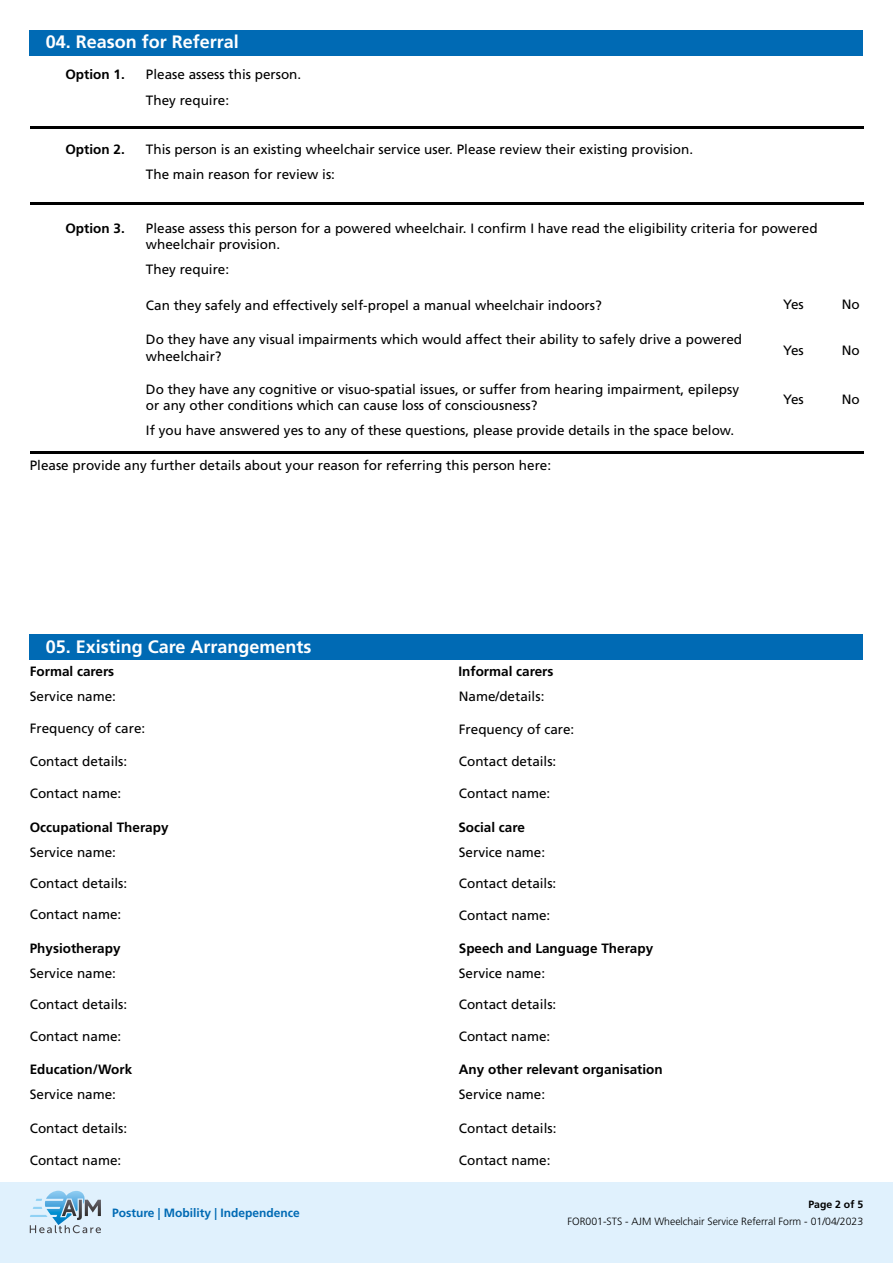
<style>
.page{position:relative;width:893px;height:1263px;background:#fff}
.page>*{position:absolute;margin:0;border:0;box-sizing:border-box;transform-origin:0 0}
.t1{font:700 18px "Frutiger LT Std";color:#fff}
.t2{font:13.5px/16.2px "Frutiger LT Std";color:#000}
.t3{font:700 13.5px "Frutiger LT Std";color:#000}
.t4{font:700 12px "Frutiger LT Std";color:#006ab4}
.t5{font:300 10.5px "Frutiger LT Std";color:#000}
.t6{font:700 10.5px "Frutiger LT Std";color:#000}
</style>
<div class="page">
<div style="left:30px;top:634px;width:833px;height:26px;background:#006ab4"></div>
<hr style="left:30px;top:126px;width:833px;height:2px;background:#000">
<hr style="left:30px;top:202px;width:833px;height:2px;background:#000">
<hr style="left:30px;top:451px;width:833px;height:2px;background:#000">
<div style="left:30px;top:30px;width:833px;height:25px;background:#006ab4"></div>
<div style="left:0;top:1182px;width:893px;height:81px;background:#e0f1fd"></div>
<svg style="left:30px;top:1190px;width:71px;height:43px"></svg>
<h1 class="t1" style="left:46px;top:31px;width:195px">04. Reason for Referral</h1>
<p class="t3" style="left:65px;top:67px;width:61px">Option 1.</p>
<p class="t2" style="left:146px;top:66px;width:157px">Please assess this person.</p>
<p class="t2" style="left:146px;top:92px;width:85px">They require:</p>
<p class="t3" style="left:65px;top:141px;width:61px">Option 2.</p>
<p class="t2" style="left:146px;top:137px;width:549px;line-height:25.5px">This person is an existing wheelchair service user. Please review their existing provision.<br>The main reason for review is:</p>
<p class="t3" style="left:65px;top:220px;width:61px">Option 3.</p>
<p class="t2" style="left:146px;top:220px;width:673px">Please assess this person for a powered wheelchair. I confirm I have read the eligibility criteria for powered wheelchair provision.</p>
<p class="t2" style="left:146px;top:262px;width:85px">They require:</p>
<p class="t2" style="left:146px;top:297px;width:457px">Can they safely and effectively self-propel a manual wheelchair indoors?</p>
<p class="t2" style="left:783px;top:297px;width:22px">Yes</p>
<p class="t2" style="left:842px;top:297px;width:19px">No</p>
<p class="t2" style="left:146px;top:332px;width:598px">Do they have any visual impairments which would affect their ability to safely drive a powered wheelchair?</p>
<p class="t2" style="left:783px;top:342px;width:22px">Yes</p>
<p class="t2" style="left:842px;top:342px;width:19px">No</p>
<p class="t2" style="left:146px;top:381px;width:595px">Do they have any cognitive or visuo-spatial issues, or suffer from hearing impairment, epilepsy or any other conditions which can cause loss of consciousness?</p>
<p class="t2" style="left:783px;top:391px;width:22px">Yes</p>
<p class="t2" style="left:842px;top:391px;width:19px">No</p>
<p class="t2" style="left:146px;top:422px;width:590px">If you have answered yes to any of these questions, please provide details in the space below.</p>
<p class="t2" style="left:30px;top:457px;width:523px">Please provide any further details about your reason for referring this person here:</p>
<h1 class="t1" style="left:46px;top:636px;width:267px">05. Existing Care Arrangements</h1>
<p class="t3" style="left:30px;top:663px;width:86px">Formal carers</p>
<p class="t2" style="left:30px;top:688px;width:88px">Service name:</p>
<p class="t2" style="left:30px;top:721px;width:117px">Frequency of care:</p>
<p class="t3" style="left:458px;top:663px;width:97px">Informal carers</p>
<p class="t2" style="left:459px;top:688px;width:87px">Name/details:</p>
<p class="t2" style="left:459px;top:721px;width:117px">Frequency of care:</p>
<p class="t2" style="left:30px;top:754px;width:99px">Contact details:</p>
<p class="t2" style="left:459px;top:754px;width:99px">Contact details:</p>
<p class="t2" style="left:30px;top:786px;width:93px">Contact name:</p>
<p class="t2" style="left:459px;top:786px;width:93px">Contact name:</p>
<p class="t3" style="left:30px;top:819px;width:140px">Occupational Therapy</p>
<p class="t3" style="left:458px;top:819px;width:68px">Social care</p>
<p class="t2" style="left:30px;top:844px;width:88px">Service name:</p>
<p class="t2" style="left:459px;top:844px;width:88px">Service name:</p>
<p class="t2" style="left:30px;top:875px;width:99px">Contact details:</p>
<p class="t2" style="left:459px;top:875px;width:99px">Contact details:</p>
<p class="t2" style="left:30px;top:907px;width:93px">Contact name:</p>
<p class="t2" style="left:459px;top:907px;width:93px">Contact name:</p>
<p class="t3" style="left:30px;top:940px;width:92px">Physiotherapy</p>
<p class="t2" style="left:30px;top:965px;width:88px">Service name:</p>
<p class="t3" style="left:459px;top:940px;width:196px">Speech and Language Therapy</p>
<p class="t2" style="left:459px;top:965px;width:88px">Service name:</p>
<p class="t2" style="left:30px;top:996px;width:99px">Contact details:</p>
<p class="t2" style="left:459px;top:996px;width:99px">Contact details:</p>
<p class="t2" style="left:30px;top:1028px;width:93px">Contact name:</p>
<p class="t2" style="left:459px;top:1028px;width:93px">Contact name:</p>
<p class="t3" style="left:30px;top:1061px;width:104px">Education/Work</p>
<p class="t2" style="left:30px;top:1086px;width:88px">Service name:</p>
<p class="t3" style="left:459px;top:1061px;width:205px">Any other relevant organisation</p>
<p class="t2" style="left:459px;top:1086px;width:88px">Service name:</p>
<p class="t2" style="left:30px;top:1120px;width:99px">Contact details:</p>
<p class="t2" style="left:459px;top:1120px;width:99px">Contact details:</p>
<p class="t2" style="left:30px;top:1152px;width:93px">Contact name:</p>
<p class="t2" style="left:459px;top:1152px;width:93px">Contact name:</p>
<p class="t4" style="left:112px;top:1205px;width:189px">Posture | Mobility | Independence</p>
<p class="t6" style="left:808px;top:1198px;width:56px">Page 2 of 5</p>
<p class="t5" style="left:567px;top:1215px;width:297px">FOR001-STS - AJM Wheelchair Service Referral Form - 01/04/2023</p>
</div>
